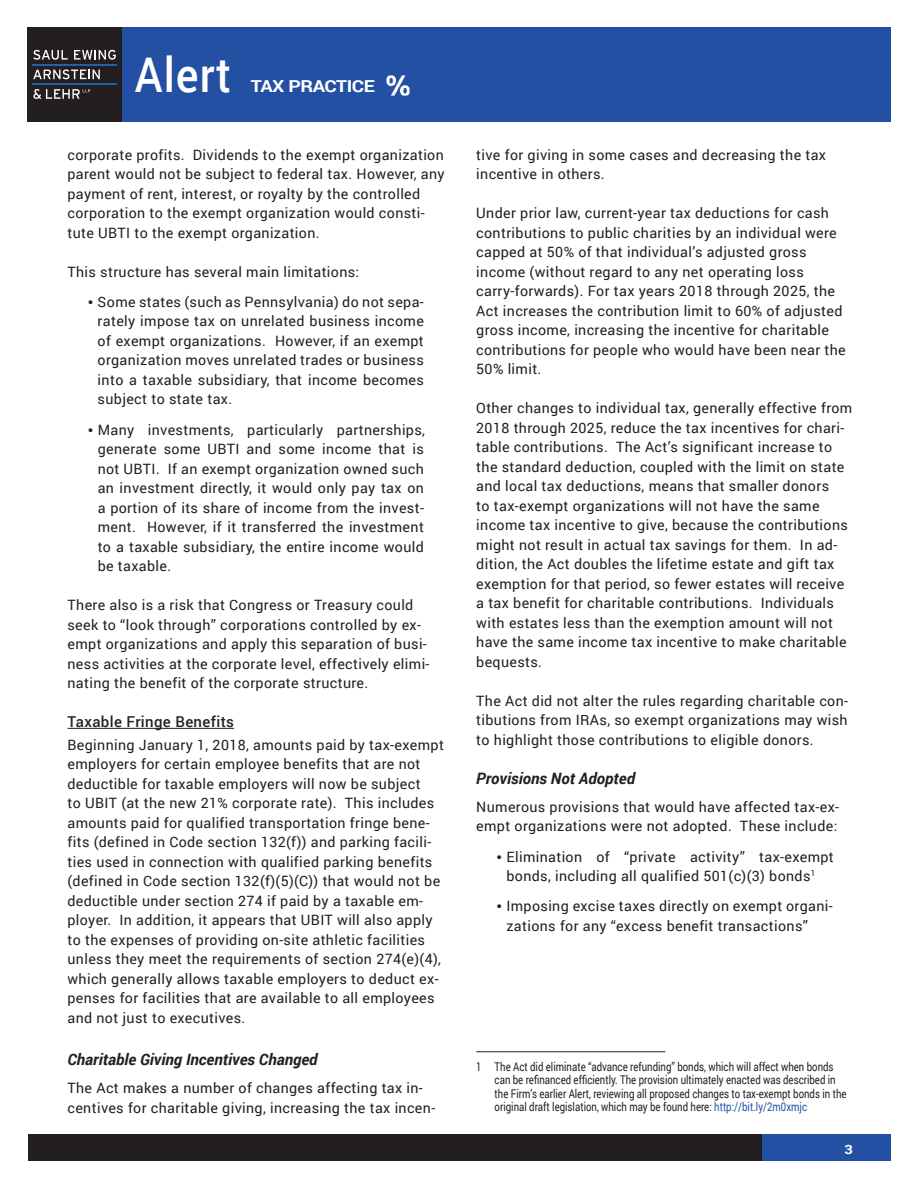
<style>
.page{position:relative;width:918px;height:1188px;background:#fff}
.page>*{position:absolute;margin:0;border:0;box-sizing:border-box;transform-origin:0 0}
.t1{font:500 47.85px "Roboto";letter-spacing:.025em;color:#fff;scale:.9 1}
.t2{font:700 16.5px "Roboto";letter-spacing:-.025em;color:#fff;scale:1.17 1}
.t3{font:italic 700 15.75px "Roboto";color:#231f20}
.t4{font:500 15px "Roboto";letter-spacing:.025em;color:#231f20}
.t5{font:14.25px/19.5px "Roboto";letter-spacing:.025em;color:#231f20}
.t6{font:700 12.75px "Roboto";color:#fff;scale:1.17 1}
.t7{font:12px/13.5px "Roboto";color:#231f20;scale:.8 1}
.s1{font-family:"Arial Unicode MS"}
.s2{color:#2450a3}
</style>
<div class="page">
<div style="left:28px;top:1135px;width:735px;height:26px;background:#231f20"></div>
<div style="left:763px;top:1135px;width:128px;height:26px;background:#2450a3"></div>
<div style="left:27px;top:27px;width:864px;height:94px;background:#2450a3"></div>
<div style="left:27px;top:27px;width:95px;height:94px;background:#231f20"></div>
<svg style="left:33px;top:50px;width:35px;height:10px"></svg>
<svg style="left:74px;top:50px;width:42px;height:10px"></svg>
<svg style="left:33px;top:69px;width:67px;height:10px"></svg>
<svg style="left:33px;top:89px;width:57px;height:10px"></svg>
<hr style="left:33px;top:64px;width:84px;height:2px;background:#275eac">
<hr style="left:33px;top:83px;width:84px;height:2px;background:#275eac">
<img style="left:387px;top:75px;width:22px;height:21px">
<hr style="left:68px;top:728px;width:166px;height:1px;background:#231f20">
<hr style="left:476px;top:1051px;width:189px;height:1px;background:#231f20">
<h1 class="t1" style="left:135px;top:41px;width:108px">Alert</h1>
<p class="t2" style="left:251px;top:74px;width:108px">TAX PRACTICE</p>
<p class="t5" style="left:68px;top:144px;width:379px">corporate profits. Dividends to the exempt organization parent would not be subject to federal tax. However, any payment of rent, interest, or royalty by the controlled corporation to the exempt organization would consti&shy;tute UBTI to the exempt organization.</p>
<p class="t5" style="left:88px;top:256px;width:338px;line-height:30.3px;text-indent:-20px">This structure has several main limitations:<br><span class="s1">∙</span> Some states (such as Pennsylvania) do not sepa-</p>
<p class="t5" style="left:98px;top:311px;width:328px;text-align:justify">rately impose tax on unrelated business income of exempt organizations. However, if an exempt organization moves unrelated trades or business into a taxable subsidiary, that income becomes subject to state tax.</p>
<p class="t5" style="left:98px;top:419px;width:329px;text-align:justify;text-indent:-10px"><span class="s1">∙</span> Many investments, particularly partnerships, generate some UBTI and some income that is not UBTI. If an exempt organization owned such an investment directly, it would only pay tax on a portion of its share of income from the invest&shy;ment. However, if it transferred the investment to a taxable subsidiary, the entire income would be taxable.</p>
<p class="t5" style="left:68px;top:595px;width:364px">There also is a risk that Congress or Treasury could seek to “look through” corporations controlled by ex&shy;empt organizations and apply this separation of busi&shy;ness activities at the corporate level, effectively elimi&shy;nating the benefit of the corporate structure.</p>
<p class="t4" style="left:68px;top:711px;width:168px">Taxable Fringe Benefits</p>
<p class="t5" style="left:68px;top:735px;width:378px">Beginning January 1, 2018, amounts paid by tax-exempt employers for certain employee benefits that are not deductible for taxable employers will now be subject<br>to UBIT (at the new 21% corporate rate). This includes amounts paid for qualified transportation fringe bene&shy;fits (defined in Code section 132(f)) and parking facili&shy;ties used in connection with qualified parking benefits (defined in Code section 132(f)(5)(C)) that would not be deductible under section 274 if paid by a taxable em&shy;ployer. In addition, it appears that UBIT will also apply to the expenses of providing on-site athletic facilities unless they meet the requirements of section 274(e)(4), which generally allows taxable employers to deduct ex&shy;penses for facilities that are available to all employees and not just to executives.</p>
<p class="t3" style="left:68px;top:1049px;width:252px">Charitable Giving Incentives Changed</p>
<p class="t5" style="left:68px;top:1078px;width:369px">The Act makes a number of changes affecting tax in&shy;centives for charitable giving, increasing the tax incen-</p>
<p class="t5" style="left:476px;top:144px;width:351px">tive for giving in some cases and decreasing the tax incentive in others.</p>
<p class="t5" style="left:476px;top:203px;width:371px">Under prior law, current-year tax deductions for cash contributions to public charities by an individual were capped at 50% of that individual’s adjusted gross income (without regard to any net operating loss carry-forwards). For tax years 2018 through 2025, the Act increases the contribution limit to 60% of adjusted gross income, increasing the incentive for charitable contributions for people who would have been near the 50% limit.</p>
<p class="t5" style="left:476px;top:398px;width:378px">Other changes to individual tax, generally effective from 2018 through 2025, reduce the tax incentives for chari&shy;table contributions. The Act’s significant increase to the standard deduction, coupled with the limit on state and local tax deductions, means that smaller donors<br>to tax-exempt organizations will not have the same income tax incentive to give, because the contributions might not result in actual tax savings for them. In ad&shy;dition, the Act doubles the lifetime estate and gift tax exemption for that period, so fewer estates will receive a tax benefit for charitable contributions. Individuals with estates less than the exemption amount will not have the same income tax incentive to make charitable bequests.</p>
<p class="t5" style="left:476px;top:690px;width:373px;text-align:justify">The Act did not alter the rules regarding charitable con&shy;tibutions from IRAs, so exempt organizations may wish to highlight those contributions to eligible donors.</p>
<p class="t3" style="left:476px;top:767px;width:160px">Provisions Not Adopted</p>
<p class="t5" style="left:476px;top:796px;width:364px">Numerous provisions that would have affected tax-ex&shy;empt organizations were not adopted. These include:</p>
<p class="t5" style="left:496px;top:846px;width:339px;text-align:center"><span class="s1">∙</span> Elimination of “private activity” tax-exempt bonds, including all qualified 501(c)(3) bonds<sup>1</sup></p>
<p class="t5" style="left:506px;top:896px;width:328px;text-indent:-10px"><span class="s1">∙</span> Imposing excise taxes directly on exempt organi&shy;zations for any “excess benefit transactions”</p>
<p class="t7" style="left:495px;top:1059px;width:441px;text-indent:-18px">1 The Act did eliminate “advance refunding” bonds, which will affect when bonds can be refinanced efficiently. The provision ultimately enacted was described in the Firm’s earlier Alert, reviewing all proposed changes to tax-exempt bonds in the original draft legislation, which may be found here: <span class="s2">http://bit.ly/2m0xmjc</span></p>
<p class="t6" style="left:845px;top:1140px;width:9px">3</p>
</div>
